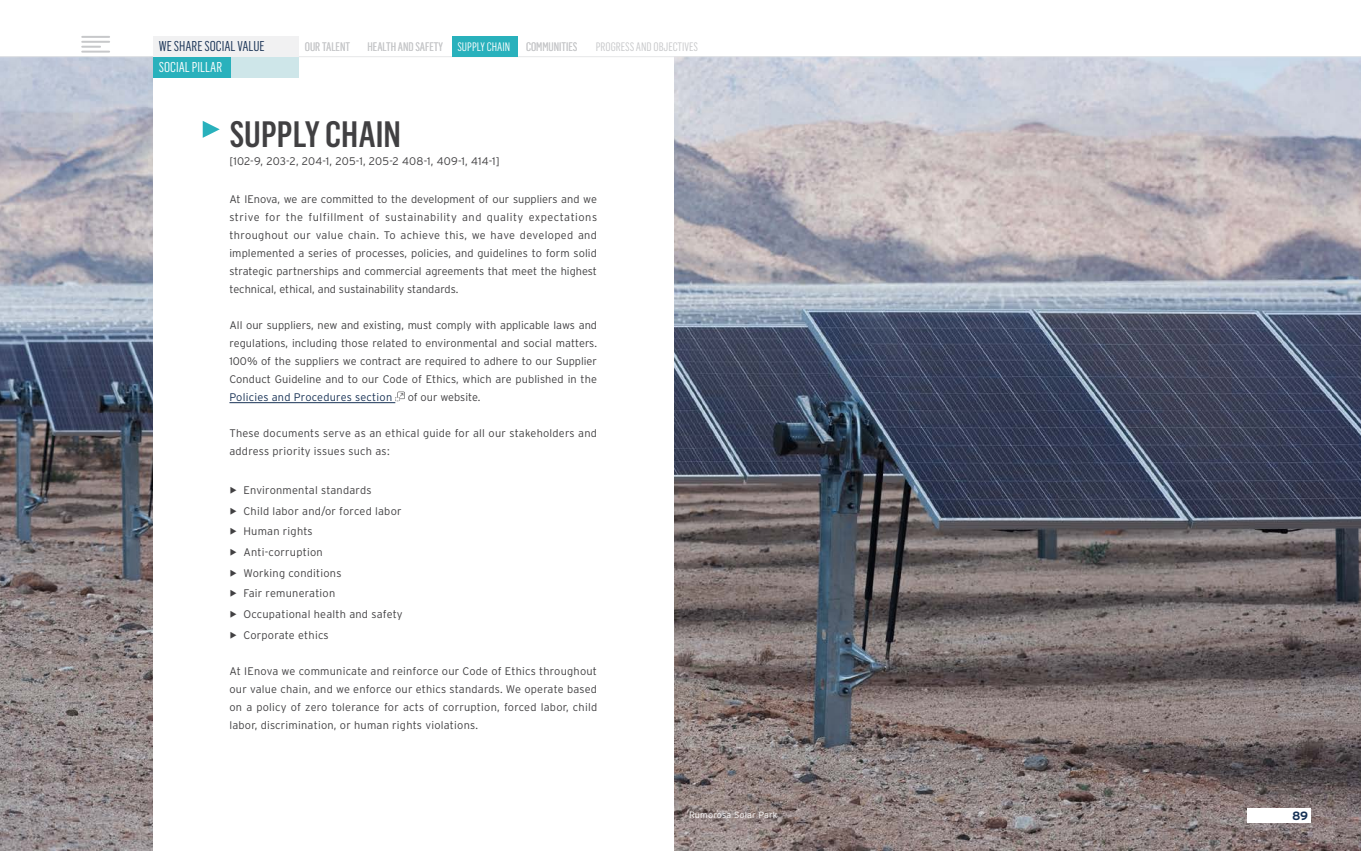
<style>
.page{position:relative;width:1361px;height:851px;background:#fff}
.page>*{position:absolute;margin:0;border:0;box-sizing:border-box;transform-origin:0 0}
.t1{font:500 36px "Flama Condensed";color:#414042}
.t2{font:14px "Flama Condensed";color:#183255}
.t3{font:14px "Flama Condensed";color:#fff}
.t4{font:12px "Flama Condensed";color:#c7c8ca}
.t5{font:700 12px "Interstate";color:#183255}
.t6{font:300 11px/18px "Interstate";letter-spacing:.02em;color:#414042;text-align:justify}
.t7{font:300 11px "Interstate";letter-spacing:.02em;color:#183255}
.t8{font:300 11px "Interstate";color:#414042}
.t9{font:300 9px "Interstate";letter-spacing:.02em;color:#fff}
.s1{color:#fff}
.s2{font-family:"Rams Lt";font-weight:400}
</style>
<div class="page">
<img style="left:0;top:57px;width:1361px;height:793px">
<div style="left:153px;top:57px;width:520px;height:793px;background:#fff"></div>
<svg style="left:203px;top:121px;width:17px;height:17px"></svg>
<hr style="left:229px;top:402px;width:166px;height:1px;background:#183255">
<svg style="left:395px;top:391px;width:10px;height:10px"></svg>
<hr style="left:0;top:56px;width:1361px;height:1px;background:#e6e7e8">
<div style="left:1247px;top:807px;width:64px;height:15px;background:#fff"></div>
<div style="left:153px;top:36px;width:145px;height:21px;background:#f1f1f2"></div>
<div style="left:153px;top:57px;width:145px;height:21px;background:#cee6e9"></div>
<div style="left:153px;top:57px;width:78px;height:21px;background:#29b1bc"></div>
<hr style="left:82px;top:36px;width:27px;height:2px;background:#c7c8ca">
<hr style="left:82px;top:41px;width:27px;height:2px;background:#c7c8ca">
<hr style="left:82px;top:51px;width:27px;height:2px;background:#c7c8ca">
<svg style="left:82px;top:46px;width:18px;height:2px"></svg>
<div style="left:452px;top:36px;width:66px;height:21px;background:#29b1bc"></div>
<p class="t2" style="left:159px;top:38px;width:107px">WE SHARE SOCIAL VALUE</p>
<p class="t4" style="left:596px;top:39px;width:104px">PROGRESS AND OBJECTIVES</p>
<p class="t3" style="left:159px;top:59px;width:65px">SOCIAL PILLAR</p>
<p class="t4" style="left:305px;top:39px;width:47px">OUR TALENT</p>
<p class="t4" style="left:367px;top:39px;width:144px">HEALTH AND SAFETY <span class="s1">SUPPLY CHAIN</span></p>
<p class="t4" style="left:526px;top:39px;width:53px">COMMUNITIES</p>
<h1 class="t1" style="left:229px;top:112px;width:173px">SUPPLY CHAIN</h1>
<p class="t6" style="left:229px;top:152px;width:272px">[102-9, 203-2, 204-1, 205-1, 205-2 408-1, 409-1, 414-1]</p>
<p class="t6" style="left:229px;top:190px;width:369px">At IEnova, we are committed to the development of our suppliers and we strive for the fulfillment of sustainability and quality expectations throughout our value chain. To achieve this, we have developed and implemented a series of processes, policies, and guidelines to form solid strategic partnerships and commercial agreements that meet the highest technical, ethical, and sustainability standards.</p>
<p class="t6" style="left:229px;top:316px;width:369px">All our suppliers, new and existing, must comply with applicable laws and regulations, including those related to environmental and social matters.<br>100% of the suppliers we contract are required to adhere to our Supplier Conduct Guideline and to our Code of Ethics, which are published in the</p>
<p class="t7" style="left:229px;top:391px;width:164px">Policies and Procedures section</p>
<p class="t8" style="left:408px;top:391px;width:74px">of our website.</p>
<p class="t6" style="left:229px;top:424px;width:369px">These documents serve as an ethical guide for all our stakeholders and address priority issues such as:</p>
<p class="t6" style="left:229px;top:479px;width:175px;line-height:20.7px;text-align:left"><span class="s2">▶</span> Environmental standards<br><span class="s2">▶</span> Child labor and/or forced labor <span class="s2">▶</span> Human rights<br><span class="s2">▶</span> Anti-corruption<br><span class="s2">▶</span> Working conditions<br><span class="s2">▶</span> Fair remuneration<br><span class="s2">▶</span> Occupational health and safety <span class="s2">▶</span> Corporate ethics</p>
<p class="t6" style="left:229px;top:661px;width:369px">At IEnova we communicate and reinforce our Code of Ethics throughout our value chain, and we enforce our ethics standards. We operate based on a policy of zero tolerance for acts of corruption, forced labor, child labor, discrimination, or human rights violations.</p>
<p class="t9" style="left:689px;top:810px;width:90px">Rumorosa Solar Park</p>
<p class="t5" style="left:1292px;top:809px;width:18px">89</p>
</div>
